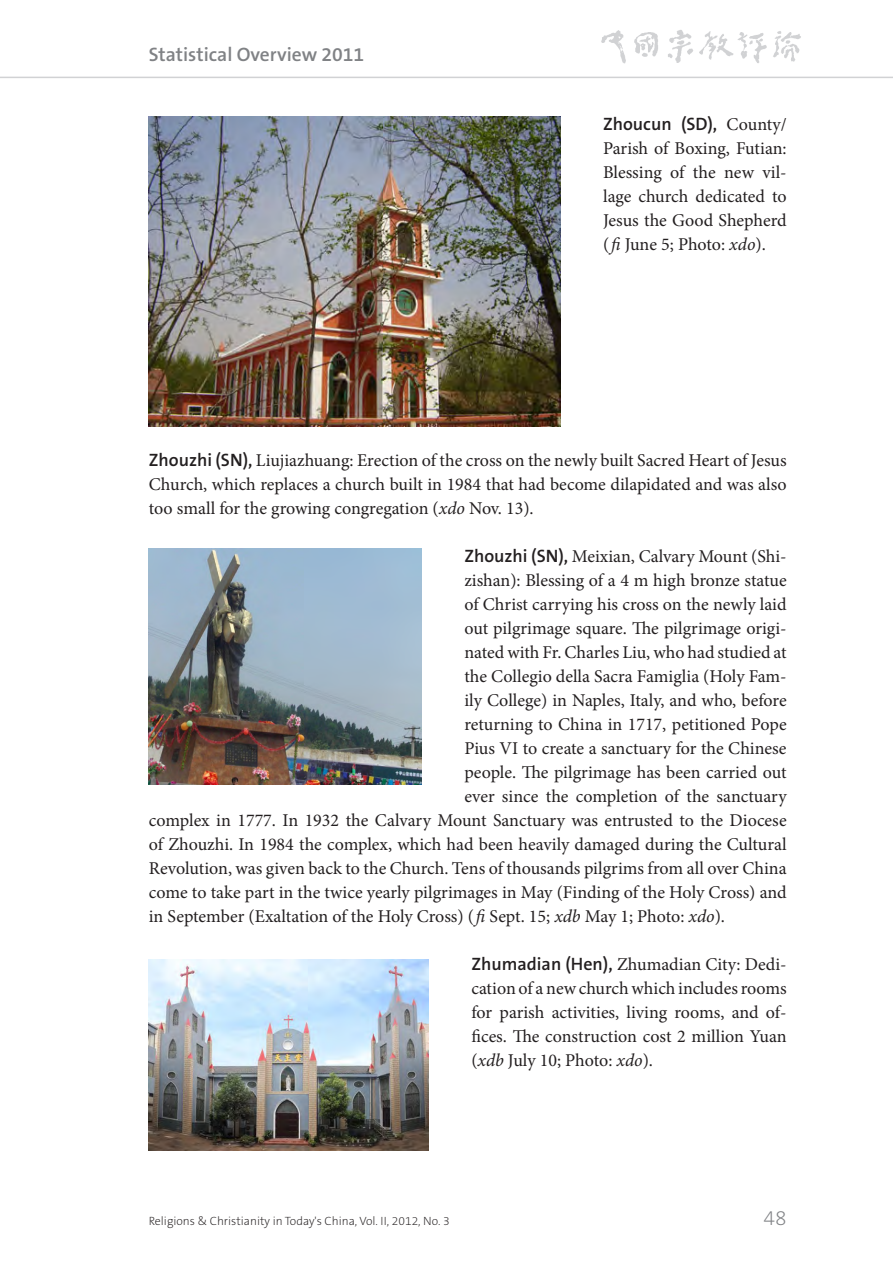
<style>
.page{position:relative;width:893px;height:1263px;background:#fff}
.page>*{position:absolute;margin:0;border:0;box-sizing:border-box;transform-origin:0 0}
.t1{font:200 21px "The Sans B2";color:#808285}
.t2{font:600 19.5px "The Sans B6";color:#808285}
.Grundtext_ohne_Einzu{font:18px/24px "Minion Pro";color:#231f20;text-align:justify}
.t3{font:200 12px "The Sans B2";color:#231f20}
.s1{font-family:"The Sans B6";font-weight:600}
.s2{font-style:italic}
</style>
<div class="page">
<hr style="left:0;top:77px;width:893px;height:1px;background:#d1d2d4">
<img style="left:601px;top:30px;width:200px;height:34px">
<img style="left:149px;top:117px;width:412px;height:309px">
<img style="left:149px;top:548px;width:273px;height:236px">
<img style="left:149px;top:960px;width:280px;height:191px">
<p class="t2" style="left:149px;top:44px;width:217px">Statistical Overview 2011</p>
<p class="Grundtext_ohne_Einzu" style="left:603px;top:113px;width:185px"><span class="s1">Zhoucun (SD),</span> County/ Parish of Boxing, Futian:<br>Blessing of the new vil&shy;lage church dedicated to Jesus the Good Shepherd (<span class="s2">fi</span> June 5; Photo: <span class="s2">xdo</span>).</p>
<p class="Grundtext_ohne_Einzu" style="left:149px;top:449px;width:639px"><span class="s1">Zhouzhi (SN),</span> Liujiazhuang: Erection of the cross on the newly built Sacred Heart of Jesus Church, which replaces a church built in 1984 that had become dilapidated and was also too small for the growing congregation (<span class="s2">xdo</span> Nov. 13).</p>
<p class="Grundtext_ohne_Einzu" style="left:464px;top:545px;width:322px"><span class="s1">Zhouzhi (SN),</span> Meixian, Calvary Mount (Shi-</p>
<p class="Grundtext_ohne_Einzu" style="left:464px;top:569px;width:324px">zishan): Blessing of a 4 m high bronze statue</p>
<p class="Grundtext_ohne_Einzu" style="left:464px;top:593px;width:324px">of Christ carrying his cross on the newly laid</p>
<p class="Grundtext_ohne_Einzu" style="left:464px;top:617px;width:324px">out pilgrimage square. The pilgrimage origi-</p>
<p class="Grundtext_ohne_Einzu" style="left:464px;top:641px;width:324px">nated with Fr. Charles Liu, who had studied at</p>
<p class="Grundtext_ohne_Einzu" style="left:464px;top:665px;width:324px">the Collegio della Sacra Famiglia (Holy Fam-</p>
<p class="Grundtext_ohne_Einzu" style="left:464px;top:689px;width:324px">ily College) in Naples, Italy, and who, before</p>
<p class="Grundtext_ohne_Einzu" style="left:464px;top:713px;width:324px">returning to China in 1717, petitioned Pope</p>
<p class="Grundtext_ohne_Einzu" style="left:464px;top:737px;width:324px">Pius VI to create a sanctuary for the Chinese</p>
<p class="Grundtext_ohne_Einzu" style="left:464px;top:761px;width:324px">people. The pilgrimage has been carried out</p>
<p class="Grundtext_ohne_Einzu" style="left:464px;top:785px;width:324px">ever since the completion of the sanctuary</p>
<p class="Grundtext_ohne_Einzu" style="left:149px;top:809px;width:639px">complex in 1777. In 1932 the Calvary Mount Sanctuary was entrusted to the Diocese</p>
<p class="Grundtext_ohne_Einzu" style="left:149px;top:833px;width:639px">of Zhouzhi. In 1984 the complex, which had been heavily damaged during the Cultural</p>
<p class="Grundtext_ohne_Einzu" style="left:149px;top:857px;width:639px">Revolution, was given back to the Church. Tens of thousands pilgrims from all over China</p>
<p class="Grundtext_ohne_Einzu" style="left:149px;top:881px;width:639px">come to take part in the twice yearly pilgrimages in May (Finding of the Holy Cross) and</p>
<p class="Grundtext_ohne_Einzu" style="left:149px;top:905px;width:578px">in September (Exaltation of the Holy Cross) (<span class="s2">fi</span> Sept. 15; <span class="s2">xdb</span> May 1; Photo: <span class="s2">xdo</span>).</p>
<p class="Grundtext_ohne_Einzu" style="left:471px;top:953px;width:317px"><span class="s1">Zhumadian (Hen),</span> Zhumadian City: Dedi&shy;cation of a new church which includes rooms for parish activities, living rooms, and of&shy;fices. The construction cost 2 million Yuan (<span class="s2">xdb</span> July 10; Photo: <span class="s2">xdo</span>).</p>
<p class="t3" style="left:149px;top:1214px;width:302px">Religions &amp; Christianity in Today's China, Vol. II, 2012, No. 3</p>
<p class="t1" style="left:764px;top:1207px;width:25px">48</p>
</div>
